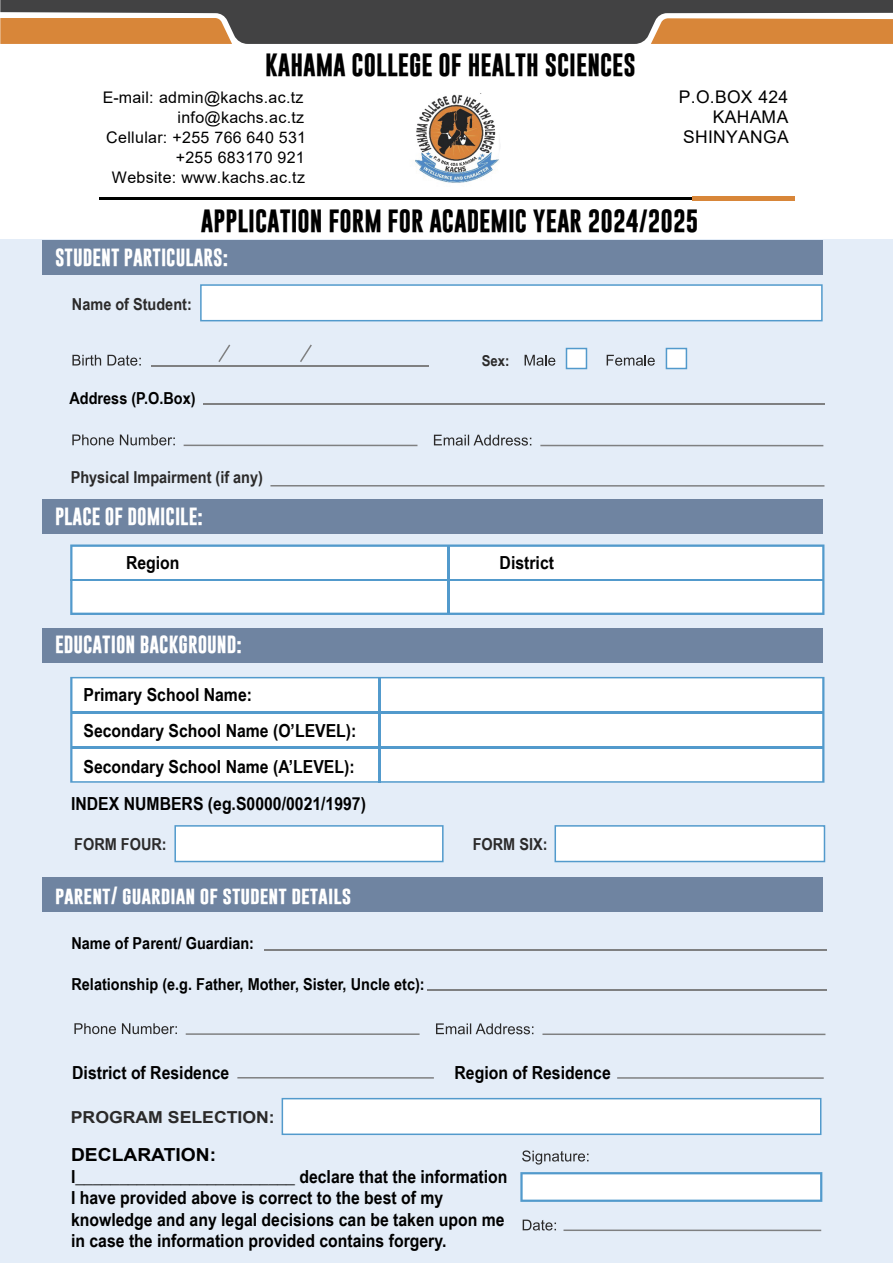
<style>
.page{position:relative;width:893px;height:1263px;background:#fff}
.page>*{position:absolute;margin:0;border:0;box-sizing:border-box;transform-origin:0 0}
.t1{font:700 23.25px "Gobold";color:#000}
.t2{font:700 18px/21.6px "Arial Narrow";color:#000;scale:1.07 1}
.t3{font:700 18px "Gobold";color:#fff}
.t4{font:700 18px "Arial";color:#000;scale:1.07 1}
.t5{font:17.4px "Arial";letter-spacing:.015em;color:#000100}
.t6{font:700 16.5px "Arial Narrow";color:#000;scale:1.07 1}
.t7{font:700 16.5px "Arial Narrow";color:#2b2a2a;scale:1.07 1}
.t8{font:700 16.5px "Arial";color:#2b2a2a;scale:1.07 1}
.t9{font:16.05px/20.2px "Arial";letter-spacing:.02em;color:#000100;text-align:right}
.t10{font:700 15px "Arial Narrow";color:#2b2a2a;scale:1.07 1}
</style>
<div class="page">
<div style="left:0;top:239px;width:893px;height:1024px;background:#e4edf8"></div>
<div style="left:200px;top:284px;width:623px;height:37px;background:#fff;border:2px solid #529acc"></div>
<div style="left:42px;top:240px;width:781px;height:35px;background:#6f84a1"></div>
<div style="left:42px;top:500px;width:781px;height:34px;background:#6f84a1"></div>
<div style="left:42px;top:877px;width:781px;height:35px;background:#6f84a1"></div>
<svg style="left:72px;top:434px;width:42px;height:11px"></svg>
<svg style="left:120px;top:434px;width:55px;height:11px"></svg>
<hr style="left:184px;top:445px;width:233px;height:1px;background:#7f8081">
<svg style="left:434px;top:435px;width:97px;height:11px"></svg>
<hr style="left:540px;top:445px;width:283px;height:1px;background:#7f8081">
<svg style="left:74px;top:1023px;width:42px;height:11px"></svg>
<svg style="left:122px;top:1023px;width:55px;height:11px"></svg>
<hr style="left:186px;top:1033px;width:234px;height:2px;background:#7f8081">
<svg style="left:436px;top:1023px;width:97px;height:11px"></svg>
<hr style="left:542px;top:1033px;width:283px;height:2px;background:#7f8081">
<hr style="left:237px;top:1077px;width:197px;height:2px;background:#7f8081">
<hr style="left:617px;top:1077px;width:207px;height:2px;background:#7f8081">
<hr style="left:563px;top:1229px;width:258px;height:2px;background:#7f8081">
<svg style="left:522px;top:1150px;width:66px;height:14px"></svg>
<svg style="left:523px;top:1219px;width:33px;height:11px"></svg>
<div style="left:70px;top:677px;width:754px;height:106px;background:#fff"></div>
<hr style="left:71px;top:711px;width:752px;height:2px;background:#529acc">
<hr style="left:71px;top:746px;width:752px;height:3px;background:#529acc">
<hr style="left:379px;top:678px;width:2px;height:105px;background:#529acc">
<svg style="left:70px;top:544px;width:754px;height:71px;background:#eff6fa"></svg>
<hr style="left:70px;top:579px;width:752px;height:1px;background:#529acc">
<hr style="left:447px;top:546px;width:2px;height:68px;background:#529acc">
<svg style="left:520px;top:1172px;width:302px;height:30px;background:#e2eef6"></svg>
<svg style="left:72px;top:355px;width:29px;height:11px"></svg>
<svg style="left:107px;top:355px;width:34px;height:11px"></svg>
<hr style="left:152px;top:365px;width:277px;height:1px;background:#7f8081">
<svg style="left:218px;top:345px;width:12px;height:17px"></svg>
<svg style="left:300px;top:345px;width:12px;height:17px"></svg>
<svg style="left:525px;top:355px;width:30px;height:11px"></svg>
<div style="left:566px;top:348px;width:21px;height:21px;background:#fff;border:2px solid #529acc"></div>
<svg style="left:607px;top:355px;width:48px;height:11px"></svg>
<div style="left:666px;top:348px;width:21px;height:21px;background:#fff;border:2px solid #529acc"></div>
<div style="left:282px;top:1098px;width:539px;height:37px;background:#fff;border:2px solid #529acc"></div>
<div style="left:174px;top:825px;width:270px;height:37px;background:#fff;border:2px solid #529acc"></div>
<div style="left:554px;top:825px;width:271px;height:37px;background:#fff;border:2px solid #529acc"></div>
<svg style="left:0;top:0;width:893px;height:44px;background:#7d644e"></svg>
<hr style="left:99px;top:198px;width:696px;height:2px;background:#000100">
<hr style="left:692px;top:197px;width:103px;height:4px;background:#d88639">
<img style="left:415px;top:93px;width:84px;height:90px">
<div style="left:42px;top:628px;width:781px;height:35px;background:#6f84a1"></div>
<hr style="left:270px;top:485px;width:554px;height:2px;background:#7f8081">
<hr style="left:203px;top:404px;width:621px;height:1px;background:#7f8081">
<hr style="left:264px;top:949px;width:562px;height:1px;background:#7f8081">
<hr style="left:427px;top:989px;width:399px;height:2px;background:#7f8081">
<p class="t1" style="left:265px;top:50px;width:372px">KAHAMA COLLEGE OF HEALTH SCIENCES</p>
<p class="t9" style="left:103px;top:87px;width:202px">E-mail: admin@kachs.ac.tz</p>
<p class="t5" style="left:679px;top:85px;width:111px">P.O.BOX 424</p>
<p class="t9" style="left:178px;top:107px;width:128px">info@kachs.ac.tz</p>
<p class="t5" style="left:713px;top:105px;width:77px">KAHAMA</p>
<p class="t9" style="left:106px;top:127px;width:201px">Cellular: +255 766 640 531</p>
<p class="t5" style="left:683px;top:125px;width:107px">SHINYANGA</p>
<p class="t9" style="left:112px;top:147px;width:195px">+255 683170 921<br>Website: www.kachs.ac.tz</p>
<p class="t1" style="left:201px;top:205px;width:499px">APPLICATION FORM FOR ACADEMIC YEAR 2024/2025</p>
<p class="t3" style="left:55px;top:246px;width:175px">STUDENT PARTICULARS:</p>
<p class="t7" style="left:72px;top:291px;width:114px">Name of Student:</p>
<p class="t6" style="left:69px;top:386px;width:119px">Address (P.O.Box)</p>
<p class="t7" style="left:71px;top:464px;width:181px">Physical Impairment (if any)</p>
<p class="t3" style="left:55px;top:504px;width:149px">PLACE OF DOMICILE:</p>
<p class="t2" style="left:126px;top:551px;width:52px">Region</p>
<p class="t3" style="left:55px;top:633px;width:188px">EDUCATION BACKGROUND:</p>
<p class="t2" style="left:83px;top:675px;width:257px;line-height:36px">Primary School Name:<br>Secondary School Name (O’LEVEL):<br>Secondary School Name (A’LEVEL):</p>
<p class="t2" style="left:71px;top:792px;width:277px">INDEX NUMBERS (eg.S0000/0021/1997)</p>
<p class="t10" style="left:482px;top:349px;width:27px">Sex:</p>
<p class="t2" style="left:500px;top:551px;width:52px">District</p>
<p class="t7" style="left:74px;top:832px;width:88px">FORM FOUR:</p>
<p class="t7" style="left:473px;top:832px;width:71px">FORM SIX:</p>
<p class="t3" style="left:55px;top:883px;width:298px">parent/ guardian of student details</p>
<p class="t6" style="left:71px;top:931px;width:172px">Name of Parent/ Guardian:</p>
<p class="t6" style="left:71px;top:971px;width:332px">Relationship (e.g. Father, Mother, Sister, Uncle etc):</p>
<p class="t2" style="left:72px;top:1061px;width:148px">District of Residence</p>
<p class="t2" style="left:455px;top:1061px;width:147px">Region of Residence</p>
<p class="t8" style="left:71px;top:1106px;width:192px">PROGRAM SELECTION:</p>
<p class="t4" style="left:71px;top:1142px;width:137px">DECLARATION:</p>
<p class="t2" style="left:71px;top:1164px;width:409px">I_________________________ declare that the information I have provided above is correct to the best of my knowledge and any legal decisions can be taken upon me in case the information provided contains forgery.</p>
</div>
